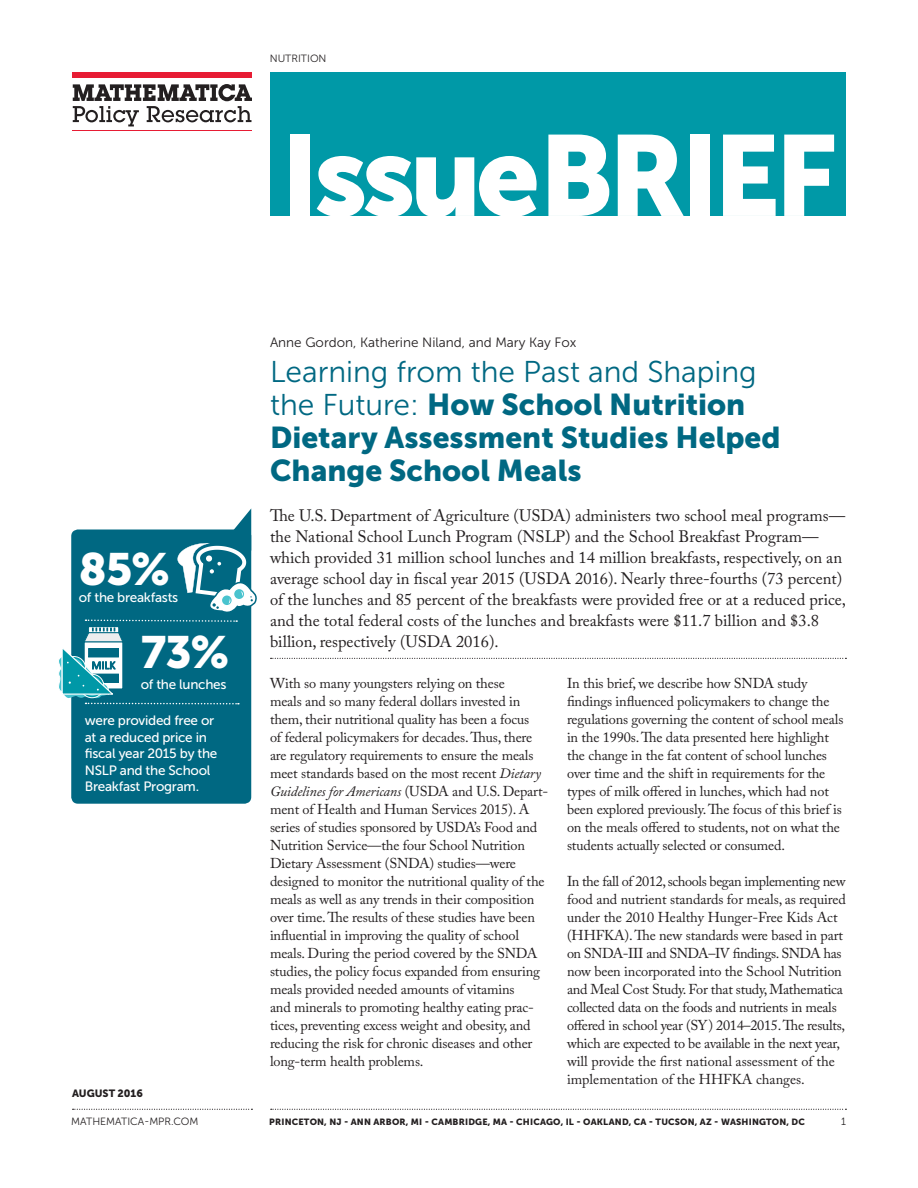
<style>
.page{position:relative;width:918px;height:1188px;background:#fff}
.page>*{position:absolute;margin:0;border:0;box-sizing:border-box;transform-origin:0 0}
.t1{font:113.85px "Museo Sans 900";letter-spacing:-.05em;color:#fff}
.BIG_NUMBER___museo_s{font:45px "Museo Sans 900";color:#fff}
.PUBLICATION_TITLE_SU{font:30px/33px "Museo Sans 900";color:#006882}
.INTRODUCTION_no_bold{font:16.5px/21px "Adobe Caslon Pro";color:#231f20}
.TEXT___adobe_caslon{font:14.25px/18px "Adobe Caslon Pro";letter-spacing:-.01em;color:#231f20}
.CALLOUT_TEXT___museo{font:13.5px/16.5px "Museo Sans 500";letter-spacing:-.02em;color:#fff}
.AUTHORS___museo_sans{font:13.5px "Museo Sans 300";color:#231f20}
.MATHEMATICA-MPR_COM{font:10.5px "Museo Sans 300";color:#231f20}
.DATE{font:10.5px "Museo Sans 900";color:#231f20}
.PUBLICATION_CATEGORY{font:10.5px "Museo Sans 300";color:#231f20}
.PAGE_NUMBER___museo{font:10.5px "Museo Sans 300";color:#231f20}
.t2{font:9px "Museo Sans 900";letter-spacing:.02em;color:#231f20}
.s1{font-family:"Museo Sans 300"}
.s2{font-style:italic}
</style>
<div class="page">
<svg style="left:271px;top:1109px;width:575px;height:1px"></svg>
<svg style="left:73px;top:1109px;width:179px;height:1px"></svg>
<div style="left:270px;top:72px;width:576px;height:144px;background:#0099a7"></div>
<hr style="left:72px;top:130px;width:180px;height:1px;background:#e71c34">
<div style="left:72px;top:72px;width:179px;height:5px;background:#e71c34"></div>
<svg style="left:73px;top:84px;width:179px;height:42px"></svg>
<svg style="left:271px;top:658px;width:575px;height:1px"></svg>
<div style="left:71px;top:530px;width:180px;height:274px;background:#006882;border-radius:7px"></div>
<svg style="left:177px;top:508px;width:80px;height:103px"></svg>
<svg style="left:58px;top:619px;width:181px;height:86px"></svg>
<p class="PUBLICATION_CATEGORY" style="left:270px;top:53px;width:58px">NUTRITION</p>
<h1 class="t1" style="left:281px;top:111px;width:558px">IssueBRIEF</h1>
<p class="BIG_NUMBER___museo_s" style="left:79px;top:544px;width:92px">85%</p>
<p class="CALLOUT_TEXT___museo" style="left:79px;top:589px;width:101px">of the breakfasts</p>
<p class="BIG_NUMBER___museo_s" style="left:141px;top:627px;width:90px">73%</p>
<p class="CALLOUT_TEXT___museo" style="left:141px;top:676px;width:87px">of the lunches</p>
<p class="CALLOUT_TEXT___museo" style="left:85px;top:713px;width:134px">were provided free or at a reduced price in fiscal year 2015 by the<br>NSLP and the School<br>Breakfast Program.</p>
<p class="DATE" style="left:72px;top:1088px;width:72px">AUGUST 2016</p>
<p class="MATHEMATICA-MPR_COM" style="left:71px;top:1116px;width:129px">MATHEMATICA-MPR.COM</p>
<p class="AUTHORS___museo_sans" style="left:270px;top:335px;width:308px">Anne Gordon, Katherine Niland, and Mary Kay Fox</p>
<p class="PUBLICATION_TITLE_SU" style="left:270px;top:355px;width:512px"><span class="s1">Learning from the Past and Shaping the Future:</span> How School Nutrition<br>Dietary Assessment Studies Helped<br>Change School Meals</p>
<p class="INTRODUCTION_no_bold" style="left:270px;top:505px;width:578px">The U.S. Department of Agriculture (USDA) administers two school meal programs— the National School Lunch Program (NSLP) and the School Breakfast Program— which provided 31 million school lunches and 14 million breakfasts, respectively, on an average school day in fiscal year 2015 (USDA 2016). Nearly three-fourths (73 percent) of the lunches and 85 percent of the breakfasts were provided free or at a reduced price, and the total federal costs of the lunches and breakfasts were $11.7 billion and $3.8 billion, respectively (USDA 2016).</p>
<p class="TEXT___adobe_caslon" style="left:270px;top:674px;width:280px">With so many youngsters relying on these<br>meals and so many federal dollars invested in them, their nutritional quality has been a focus<br>of federal policymakers for decades. Thus, there are regulatory requirements to ensure the meals meet standards based on the most recent <span class="s2">Dietary Guidelines for Americans</span> (USDA and U.S. Depart&shy;ment of Health and Human Services 2015). A series of studies sponsored by USDA’s Food and Nutrition Service—the four School Nutrition Dietary Assessment (SNDA) studies—were designed to monitor the nutritional quality of the meals as well as any trends in their composition over time. The results of these studies have been influential in improving the quality of school meals. During the period covered by the SNDA studies, the policy focus expanded from ensuring meals provided needed amounts of vitamins<br>and minerals to promoting healthy eating prac&shy;tices, preventing excess weight and obesity, and reducing the risk for chronic diseases and other long-term health problems.</p>
<p class="TEXT___adobe_caslon" style="left:567px;top:674px;width:278px">In this brief, we describe how SNDA study findings influenced policymakers to change the regulations governing the content of school meals in the 1990s. The data presented here highlight the change in the fat content of school lunches over time and the shift in requirements for the types of milk offered in lunches, which had not been explored previously. The focus of this brief is on the meals offered to students, not on what the students actually selected or consumed.</p>
<p class="TEXT___adobe_caslon" style="left:567px;top:872px;width:281px">In the fall of 2012, schools began implementing new food and nutrient standards for meals, as required under the 2010 Healthy Hunger-Free Kids Act (HHFKA). The new standards were based in part on SNDA-III and SNDA–IV findings. SNDA has now been incorporated into the School Nutrition and Meal Cost Study. For that study, Mathematica collected data on the foods and nutrients in meals offered in school year (SY) 2014–2015. The results, which are expected to be available in the next year, will provide the first national assessment of the implementation of the HHFKA changes.</p>
<p class="t2" style="left:269px;top:1117px;width:537px">PRINCETON, NJ - ANN ARBOR, MI - CAMBRIDGE, MA - CHICAGO, IL - OAKLAND, CA - TUCSON, AZ - WASHINGTON, DC</p>
<p class="PAGE_NUMBER___museo" style="left:841px;top:1116px;width:6px">1</p>
</div>
